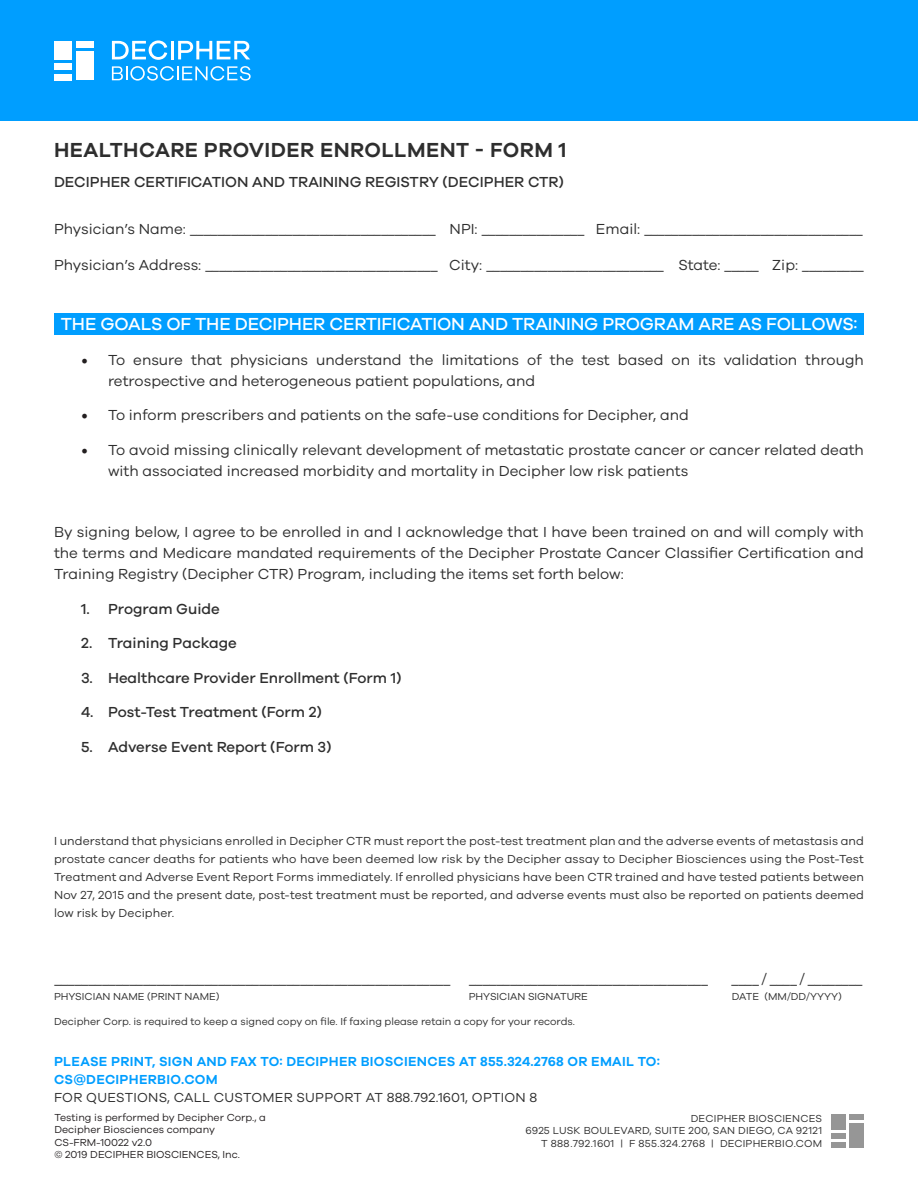
<style>
.page{position:relative;width:918px;height:1188px;background:#fff}
.page>*{position:absolute;margin:0;border:0;box-sizing:border-box;transform-origin:0 0}
.t1{font:600 21px "Galano Grotesque";letter-spacing:.02em;color:#2e2e2e}
.t2{font:500 18px "Galano Grotesque";letter-spacing:-.01em;color:#fff}
.t3{font:15px/21px "Galano Grotesque";color:#2e2e2e}
.t4{font:500 15px "Galano Grotesque";color:#2e2e2e}
.t5{font:600 13.5px "Galano Grotesque";letter-spacing:.02em;color:#009eff}
.t6{font:13.5px "Galano Grotesque";letter-spacing:.02em;color:#2e2e2e}
.t7{font:12px/18px "Galano Grotesque";letter-spacing:.01em;color:#2e2e2e;text-align:justify}
.t8{font:10.5px "Galano Grotesque";color:#2e2e2e}
.t9{font:10.5px/12.6px "Galano Grotesque";color:#231f20}
.t10{font:10.5px/12.6px "Galano Grotesque";letter-spacing:.02em;color:#2e2e2e;text-align:right}
.s1{font-family:"Minion Pro";font-size:18px;color:#231f20}
</style>
<div class="page">
<div style="left:54px;top:313px;width:810px;height:22px;background:#009eff"></div>
<div style="left:0;top:0;width:918px;height:122px;background:#009eff"></div>
<hr style="left:171px;top:41px;width:3px;height:18px;background:#fff">
<svg style="left:178px;top:41px;width:72px;height:18px"></svg>
<svg style="left:112px;top:66px;width:139px;height:15px"></svg>
<div style="left:54px;top:41px;width:18px;height:18px;background:#fff"></div>
<div style="left:54px;top:74px;width:18px;height:6px;background:#fff"></div>
<div style="left:54px;top:64px;width:18px;height:6px;background:#fff"></div>
<div style="left:76px;top:41px;width:17px;height:6px;background:#fff"></div>
<div style="left:76px;top:51px;width:17px;height:29px;background:#fff"></div>
<svg style="left:112px;top:41px;width:55px;height:19px"></svg>
<div style="left:831px;top:1114px;width:15px;height:16px;background:#969696"></div>
<div style="left:831px;top:1142px;width:15px;height:6px;background:#969696"></div>
<div style="left:831px;top:1134px;width:15px;height:5px;background:#969696"></div>
<div style="left:849px;top:1114px;width:15px;height:6px;background:#969696"></div>
<div style="left:849px;top:1123px;width:15px;height:24px;background:#969696"></div>
<p class="t1" style="left:54px;top:137px;width:514px">HEALTHCARE PROVIDER ENROLLMENT - FORM 1</p>
<p class="t4" style="left:54px;top:173px;width:511px">DECIPHER CERTIFICATION AND TRAINING REGISTRY (DECIPHER CTR)</p>
<p class="t3" style="left:54px;top:218px;width:811px">Physician’s Name: ____________________________________ NPI: _______________ Email: ________________________________</p>
<p class="t3" style="left:54px;top:254px;width:812px">Physician’s Address: __________________________________ City: __________________________ State: _____ Zip: _________</p>
<p class="t2" style="left:61px;top:313px;width:798px">THE GOALS OF THE DECIPHER CERTIFICATION AND TRAINING PROGRAM ARE AS FOLLOWS:</p>
<p class="t3" style="left:108px;top:349px;width:757px;text-indent:-27px"><span class="s1">•</span> To ensure that physicians understand the limitations of the test based on its validation through retrospective and heterogeneous patient populations, and</p>
<p class="t3" style="left:81px;top:404px;width:609px"><span class="s1">•</span> To inform prescribers and patients on the safe-use conditions for Decipher, and</p>
<p class="t3" style="left:108px;top:439px;width:758px;text-indent:-27px"><span class="s1">•</span> To avoid missing clinically relevant development of metastatic prostate cancer or cancer related death with associated increased morbidity and mortality in Decipher low risk patients</p>
<p class="t3" style="left:54px;top:521px;width:812px;text-align:justify">By signing below, I agree to be enrolled in and I acknowledge that I have been trained on and will comply with the terms and Medicare mandated requirements of the Decipher Prostate Cancer Classifier Certification and Training Registry (Decipher CTR) Program, including the items set forth below:</p>
<p class="t4" style="left:81px;top:600px;width:140px">1. Program Guide</p>
<p class="t4" style="left:81px;top:634px;width:157px">2. Training Package</p>
<p class="t4" style="left:81px;top:669px;width:322px">3. Healthcare Provider Enrollment (Form 1)</p>
<p class="t4" style="left:81px;top:703px;width:242px">4. Post-Test Treatment (Form 2)</p>
<p class="t4" style="left:81px;top:738px;width:252px">5. Adverse Event Report (Form 3)</p>
<p class="t7" style="left:54px;top:832px;width:812px">I understand that physicians enrolled in Decipher CTR must report the post-test treatment plan and the adverse events of metastasis and prostate cancer deaths for patients who have been deemed low risk by the Decipher assay to Decipher Biosciences using the Post-Test Treatment and Adverse Event Report Forms immediately. If enrolled physicians have been CTR trained and have tested patients between Nov 27, 2015 and the present date, post-test treatment must be reported, and adverse events must also be reported on patients deemed low risk by Decipher.</p>
<p class="t3" style="left:54px;top:968px;width:656px">__________________________________________________________ ___________________________________</p>
<p class="t3" style="left:731px;top:968px;width:133px">____ / ____ / ________</p>
<p class="t8" style="left:54px;top:990px;width:167px">PHYSICIAN NAME (PRINT NAME)</p>
<p class="t8" style="left:469px;top:990px;width:121px">PHYSICIAN SIGNATURE</p>
<p class="t8" style="left:732px;top:990px;width:112px">DATE (MM/DD/YYYY)</p>
<p class="t8" style="left:54px;top:1015px;width:523px">Decipher Corp. is required to keep a signed copy on file. If faxing please retain a copy for your records.</p>
<p class="t5" style="left:54px;top:1053px;width:607px">PLEASE PRINT, SIGN AND FAX TO: DECIPHER BIOSCIENCES AT 855.324.2768 OR EMAIL TO:</p>
<p class="t5" style="left:54px;top:1071px;width:165px">CS@DECIPHERBIO.COM</p>
<p class="t6" style="left:54px;top:1089px;width:485px">FOR QUESTIONS, CALL CUSTOMER SUPPORT AT 888.792.1601, OPTION 8</p>
<p class="t9" style="left:54px;top:1110px;width:213px">Testing is performed by Decipher Corp., a<br>Decipher Biosciences company</p>
<p class="t9" style="left:54px;top:1136px;width:99px">CS-FRM-10022 v2.0</p>
<p class="t9" style="left:54px;top:1148px;width:187px">© 2019 DECIPHER BIOSCIENCES, Inc.</p>
<p class="t10" style="left:525px;top:1111px;width:298px">DECIPHER BIOSCIENCES<br>6925 LUSK BOULEVARD, SUITE 200, SAN DIEGO, CA 92121<br>T 888.792.1601 | F 855.324.2768 | DECIPHERBIO.COM</p>
</div>
